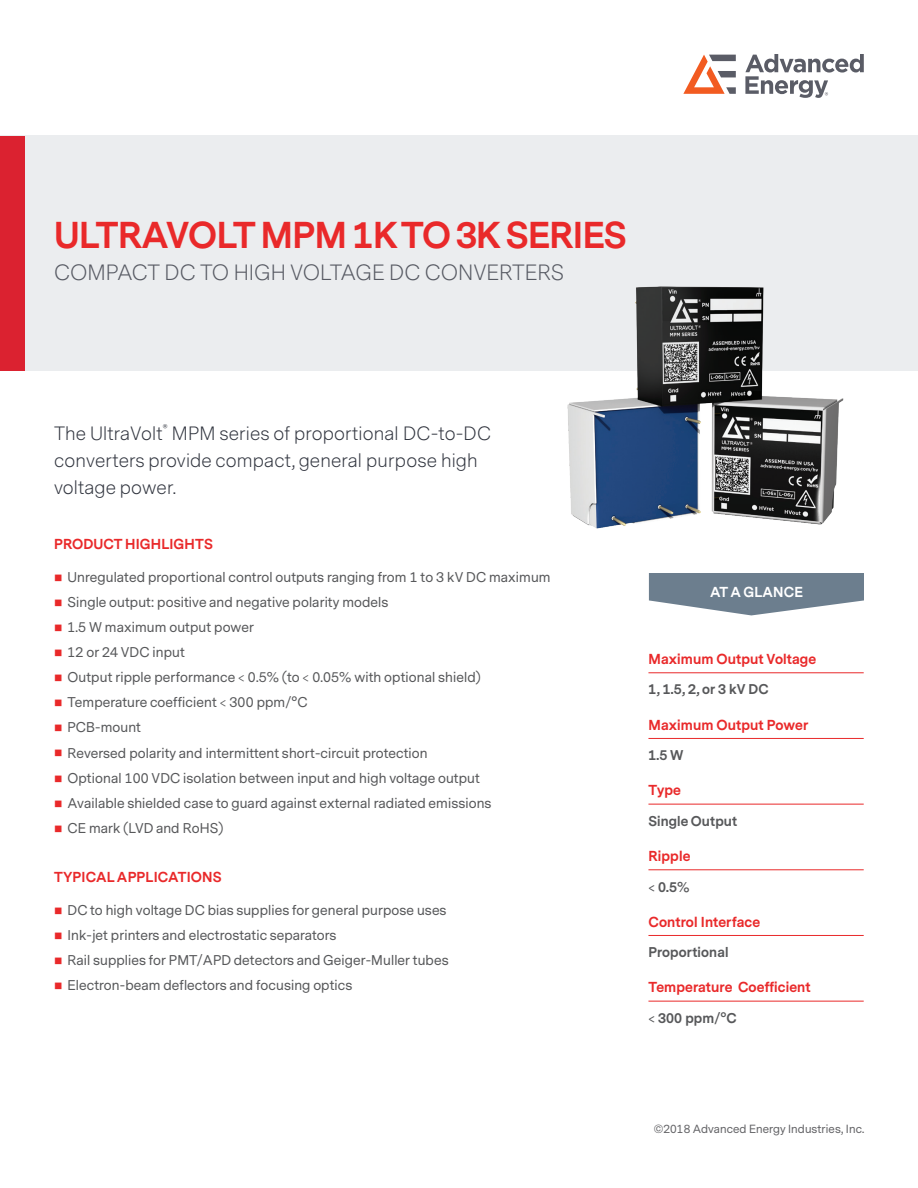
<style>
.page{position:relative;width:918px;height:1188px;background:#fff}
.page>*{position:absolute;margin:0;border:0;box-sizing:border-box;transform-origin:0 0}
.t1{font:700 34.95px "Messina Sans";letter-spacing:-.015em;color:#e9292a}
.t2{font:300 20.55px "Messina Sans";letter-spacing:-.005em;color:#575a63}
.t3{font:300 18px/27px "Messina Sans";letter-spacing:.01em;color:#323640}
.t4{font:700 13.5px "Messina Sans";letter-spacing:.01em;color:#e9292a}
.t5{font:700 13.5px "Messina Sans";letter-spacing:.01em;color:#fff}
.t6{font:13.2px "Messina Sans";letter-spacing:.01em;color:#57585a}
.t7{font:700 13.2px "Messina Sans";letter-spacing:.01em;color:#57585a}
.t8{font:11.1px "Messina Sans";letter-spacing:.01em;color:#636366}
.t9{font:300 9px "Messina Sans";color:#323640}
.s1{color:#e9292a}
</style>
<div class="page">
<div style="left:0;top:136px;width:918px;height:235px;background:#ebedef"></div>
<svg style="left:649px;top:573px;width:215px;height:42px"></svg>
<hr style="left:648px;top:673px;width:216px;height:1px;background:#e9292a">
<hr style="left:648px;top:738px;width:216px;height:1px;background:#e9292a">
<hr style="left:648px;top:804px;width:216px;height:1px;background:#e9292a">
<hr style="left:648px;top:870px;width:216px;height:1px;background:#e9292a">
<hr style="left:648px;top:935px;width:216px;height:1px;background:#e9292a">
<hr style="left:648px;top:1001px;width:216px;height:1px;background:#e9292a">
<div style="left:0;top:136px;width:24px;height:235px;background:#db2230"></div>
<svg style="left:683px;top:55px;width:53px;height:39px"></svg>
<svg style="left:745px;top:54px;width:119px;height:44px"></svg>
<img style="left:567px;top:286px;width:277px;height:243px">
<h1 class="t1" style="left:54px;top:211px;width:574px">ULTRAVOLT MPM 1K TO 3K SERIES</h1>
<h2 class="t2" style="left:54px;top:259px;width:511px">COMPACT DC TO HIGH VOLTAGE DC CONVERTERS</h2>
<p class="t9" style="left:163px;top:421px;width:6px">®</p>
<h3 class="t3" style="left:54px;top:420px;width:439px;text-indent:118px">MPM series of proportional DC-to-DC converters provide compact, general purpose high voltage power.</h3>
<h3 class="t3" style="left:54px;top:420px;width:110px">The UltraVolt</h3>
<p class="t4" style="left:54px;top:534px;width:160px">PRODUCT HIGHLIGHTS</p>
<p class="t6" style="left:54px;top:568px;width:498px"><span class="s1">■</span> Unregulated proportional control outputs ranging from 1 to 3 kV DC maximum</p>
<p class="t6" style="left:54px;top:593px;width:336px"><span class="s1">■</span> Single output: positive and negative polarity models</p>
<p class="t6" style="left:54px;top:618px;width:201px"><span class="s1">■</span> 1.5 W maximum output power</p>
<p class="t6" style="left:54px;top:643px;width:132px"><span class="s1">■</span> 12 or 24 VDC input</p>
<p class="t6" style="left:54px;top:669px;width:428px"><span class="s1">■</span> Output ripple performance &lt; 0.5% (to &lt; 0.05% with optional shield)</p>
<p class="t6" style="left:54px;top:694px;width:255px"><span class="s1">■</span> Temperature coefficient &lt; 300 ppm/°C</p>
<p class="t6" style="left:54px;top:719px;width:89px"><span class="s1">■</span> PCB-mount</p>
<p class="t6" style="left:54px;top:744px;width:375px"><span class="s1">■</span> Reversed polarity and intermittent short-circuit protection</p>
<p class="t6" style="left:54px;top:769px;width:427px"><span class="s1">■</span> Optional 100 VDC isolation between input and high voltage output</p>
<p class="t6" style="left:54px;top:794px;width:439px"><span class="s1">■</span> Available shielded case to guard against external radiated emissions</p>
<p class="t6" style="left:54px;top:819px;width:171px"><span class="s1">■</span> CE mark (LVD and RoHS)</p>
<p class="t4" style="left:54px;top:867px;width:169px">TYPICAL APPLICATIONS</p>
<p class="t6" style="left:54px;top:901px;width:394px"><span class="s1">■</span> DC to high voltage DC bias supplies for general purpose uses</p>
<p class="t6" style="left:54px;top:926px;width:284px"><span class="s1">■</span> Ink-jet printers and electrostatic separators</p>
<p class="t6" style="left:54px;top:951px;width:396px"><span class="s1">■</span> Rail supplies for PMT/APD detectors and Geiger-Muller tubes</p>
<p class="t6" style="left:54px;top:976px;width:300px"><span class="s1">■</span> Electron-beam deflectors and focusing optics</p>
<p class="t5" style="left:710px;top:582px;width:94px">AT A GLANCE</p>
<p class="t4" style="left:648px;top:650px;width:169px">Maximum Output Voltage</p>
<p class="t7" style="left:648px;top:680px;width:122px">1, 1.5, 2, or 3 kV DC</p>
<p class="t4" style="left:648px;top:715px;width:161px">Maximum Output Power</p>
<p class="t7" style="left:648px;top:746px;width:37px">1.5 W</p>
<p class="t4" style="left:648px;top:781px;width:34px">Type</p>
<p class="t7" style="left:648px;top:812px;width:90px">Single Output</p>
<p class="t4" style="left:648px;top:847px;width:43px">Ripple</p>
<p class="t7" style="left:648px;top:877px;width:43px">&lt; 0.5%</p>
<p class="t4" style="left:648px;top:912px;width:113px">Control Interface</p>
<p class="t7" style="left:648px;top:943px;width:82px">Proportional</p>
<p class="t4" style="left:648px;top:978px;width:164px">Temperature Coefficient</p>
<p class="t7" style="left:648px;top:1009px;width:90px">&lt; 300 ppm/°C</p>
<p class="t8" style="left:654px;top:1122px;width:212px">©2018 Advanced Energy Industries, Inc.</p>
</div>
